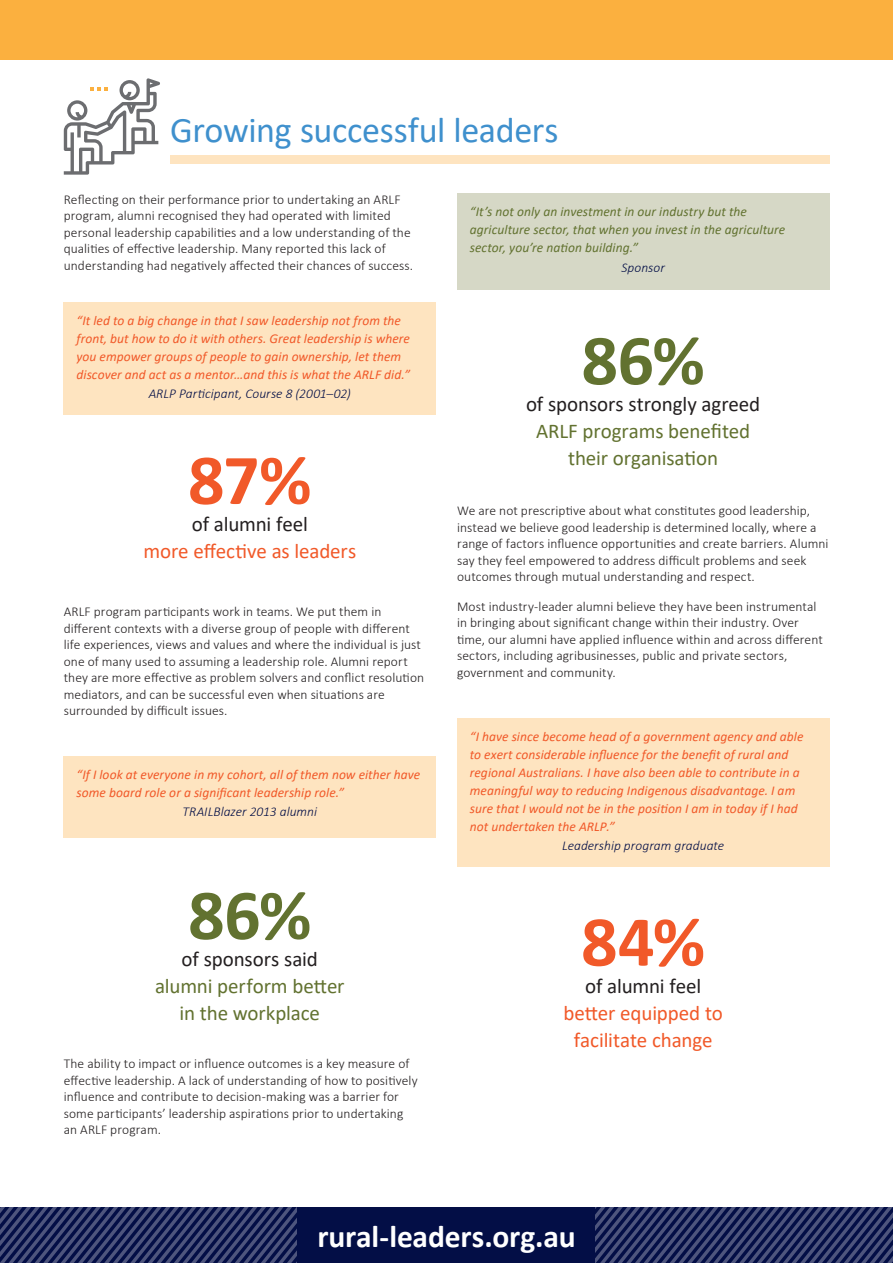
<style>
.page{position:relative;width:893px;height:1263px;background:#fff}
.page>*{position:absolute;margin:0;border:0;box-sizing:border-box;transform-origin:0 0}
.Large_number{font:700 72px "Calibri";color:#f15929}
.Large_number-2{font:700 72px "Calibri";color:#627230}
.Heading_1{font:36px "Calibri";letter-spacing:-.01em;color:#3f90cd}
.t1{font:700 31.5px "Calibri";letter-spacing:-.005em;color:#fff}
.Info_text_larg{font:21px/27px "Calibri";letter-spacing:-.005em;color:#627230;text-align:center}
.Info_text_larg-2{font:21px/27px "Calibri";letter-spacing:-.01em;color:#f15929;text-align:center}
.Info_text_larg-3{font:21px "Calibri";letter-spacing:-.005em;color:#231f20}
.Body_Copy{font:300 13.5px/16.5px "Calibri";letter-spacing:.005em;color:#231f20}
.Call_out_copy{font:italic 13.5px/18px "Calibri";letter-spacing:.005em;color:#f15929}
.Call_out_copy-2{font:italic 13.5px/18px "Calibri";letter-spacing:.005em;color:#627230}
.names{font:italic 300 13.5px "Calibri";letter-spacing:.005em;color:#030e46}
.s1{color:#231f20}
</style>
<div class="page">
<svg style="left:0;top:1208px;width:893px;height:55px"></svg>
<div style="left:298px;top:1208px;width:297px;height:55px;background:#030e46"></div>
<div style="left:170px;top:155px;width:659px;height:9px;background:#fee4c0"></div>
<div style="left:0;top:0;width:893px;height:60px;background:#fbb03f"></div>
<svg style="left:64px;top:78px;width:96px;height:97px"></svg>
<div style="left:64px;top:302px;width:372px;height:113px;background:#fee4c0"></div>
<div style="left:64px;top:756px;width:372px;height:82px;background:#fee4c0"></div>
<div style="left:457px;top:718px;width:372px;height:149px;background:#fee4c0"></div>
<div style="left:457px;top:193px;width:372px;height:97px;background:#d6d8c6"></div>
<p class="Heading_1" style="left:170px;top:105px;width:390px">Growing successful leaders</p>
<p class="Body_Copy" style="left:64px;top:191px;width:351px">Reflecting on their performance prior to undertaking an ARLF program, alumni recognised they had operated with limited personal leadership capabilities and a low understanding of the qualities of effective leadership. Many reported this lack of understanding had negatively affected their chances of success.</p>
<p class="Call_out_copy" style="left:77px;top:311px;width:335px">“It led to a big change in that I saw leadership not from the front, but how to do it with others. Great leadership is where you empower groups of people to gain ownership, let them discover and act as a mentor…and this is what the ARLF did.”</p>
<p class="names" style="left:149px;top:386px;width:204px">ARLP Participant, Course 8 (2001–02)</p>
<p class="Large_number" style="left:188px;top:429px;width:125px">87%</p>
<p class="Info_text_larg-2" style="left:143px;top:510px;width:214px"><span class="s1">of alumni feel<br></span>more effective as leaders</p>
<p class="Body_Copy" style="left:64px;top:603px;width:362px">ARLF program participants work in teams. We put them in different contexts with a diverse group of people with different life experiences, views and values and where the individual is just one of many used to assuming a leadership role. Alumni report they are more effective as problem solvers and conflict resolution mediators, and can be successful even when situations are surrounded by difficult issues.</p>
<p class="Call_out_copy" style="left:77px;top:765px;width:345px">“If I look at everyone in my cohort, all of them now either have some board role or a significant leadership role.”</p>
<p class="names" style="left:183px;top:803px;width:136px">TRAILBlazer 2013 alumni</p>
<p class="Large_number-2" style="left:188px;top:864px;width:125px">86%</p>
<p class="Info_text_larg-3" style="left:182px;top:944px;width:138px">of sponsors said</p>
<p class="Info_text_larg" style="left:155px;top:972px;width:191px">alumni perform better in the workplace</p>
<p class="Body_Copy" style="left:64px;top:1055px;width:355px">The ability to impact or influence outcomes is a key measure of effective leadership. A lack of understanding of how to positively influence and contribute to decision-making was a barrier for some participants’ leadership aspirations prior to undertaking an ARLF program.</p>
<p class="Call_out_copy-2" style="left:470px;top:202px;width:317px">“It’s not only an investment in our industry but the agriculture sector, that when you invest in the agriculture sector, you’re nation building.”</p>
<p class="names" style="left:621px;top:259px;width:45px">Sponsor</p>
<p class="Large_number-2" style="left:581px;top:309px;width:125px">86%</p>
<p class="Info_text_larg" style="left:526px;top:390px;width:236px"><span class="s1">of sponsors strongly agreed<br></span>ARLF programs benefited their organisation</p>
<p class="Body_Copy" style="left:457px;top:502px;width:373px">We are not prescriptive about what constitutes good leadership, instead we believe good leadership is determined locally, where a range of factors influence opportunities and create barriers. Alumni say they feel empowered to address difficult problems and seek outcomes through mutual understanding and respect.</p>
<p class="Body_Copy" style="left:457px;top:598px;width:367px">Most industry-leader alumni believe they have been instrumental in bringing about significant change within their industry. Over time, our alumni have applied influence within and across different sectors, including agribusinesses, public and private sectors, government and community.</p>
<p class="Call_out_copy" style="left:470px;top:727px;width:335px">“I have since become head of a government agency and able to exert considerable influence for the benefit of rural and regional Australians. I have also been able to contribute in a meaningful way to reducing Indigenous disadvantage. I am sure that I would not be in the position I am in today if I had not undertaken the ARLP.”</p>
<p class="names" style="left:562px;top:837px;width:164px">Leadership program graduate</p>
<p class="Large_number" style="left:581px;top:891px;width:126px">84%</p>
<p class="Info_text_larg-2" style="left:563px;top:971px;width:161px"><span class="s1">of alumni feel </span>better equipped to facilitate change</p>
<h3 class="t1" style="left:317px;top:1214px;width:260px">rural-leaders.org.au</h3>
</div>
